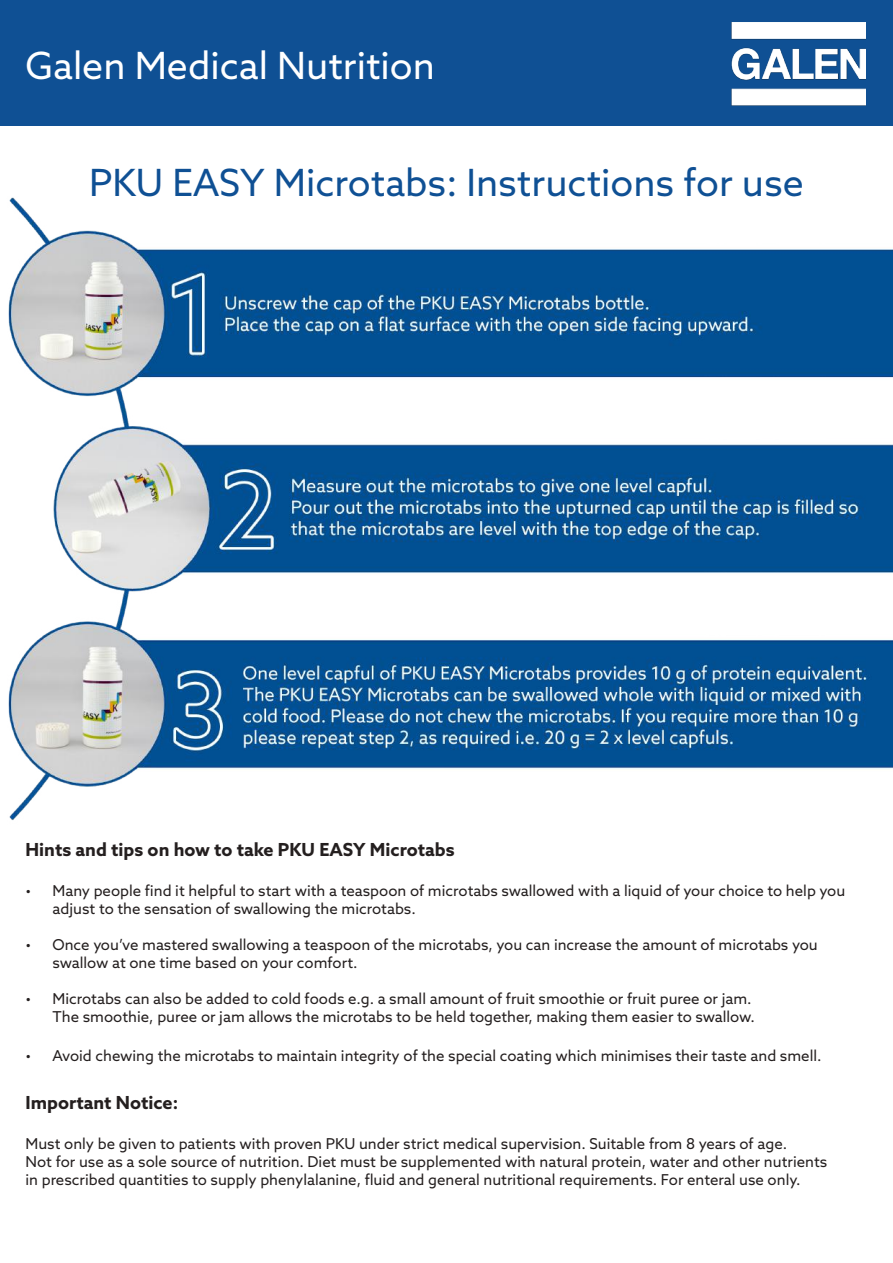
<style>
.page{position:relative;width:893px;height:1263px;background:#fff}
.page>*{position:absolute;margin:0;border:0;box-sizing:border-box;transform-origin:0 0}
.t1{font:37.5px "Azo Sans";color:#0f5094}
.t2{font:37.5px "Azo Sans";color:#fff}
.t3{font:700 18px "Azo Sans";color:#241f1f}
.t4{font:15px/18px "Azo Sans";color:#241f1f}
</style>
<div class="page">
<div style="left:0;top:0;width:893px;height:126px;background:#0f5094"></div>
<img style="left:732px;top:23px;width:134px;height:83px">
<img style="left:8px;top:197px;width:885px;height:623px">
<h1 class="t2" style="left:26px;top:42px;width:411px">Galen Medical Nutrition</h1>
<h1 class="t1" style="left:89px;top:158px;width:716px">PKU EASY Microtabs: Instructions for use</h1>
<p class="t3" style="left:26px;top:837px;width:431px">Hints and tips on how to take PKU EASY Microtabs</p>
<p class="t4" style="left:53px;top:881px;width:794px;text-indent:-27px">• Many people find it helpful to start with a teaspoon of microtabs swallowed with a liquid of your choice to help you adjust to the sensation of swallowing the microtabs.</p>
<p class="t4" style="left:53px;top:935px;width:767px;text-indent:-27px">• Once you’ve mastered swallowing a teaspoon of the microtabs, you can increase the amount of microtabs you swallow at one time based on your comfort.</p>
<p class="t4" style="left:26px;top:989px;width:731px;text-align:right">• Microtabs can also be added to cold foods e.g. a small amount of fruit smoothie or fruit puree or jam.<br>The smoothie, puree or jam allows the microtabs to be held together, making them easier to swallow.</p>
<p class="t4" style="left:26px;top:1046px;width:798px">• Avoid chewing the microtabs to maintain integrity of the special coating which minimises their taste and smell.</p>
<p class="t3" style="left:26px;top:1091px;width:154px">Important Notice:</p>
<p class="t4" style="left:26px;top:1134px;width:803px">Must only be given to patients with proven PKU under strict medical supervision. Suitable from 8 years of age.<br>Not for use as a sole source of nutrition. Diet must be supplemented with natural protein, water and other nutrients in prescribed quantities to supply phenylalanine, fluid and general nutritional requirements. For enteral use only.</p>
</div>
